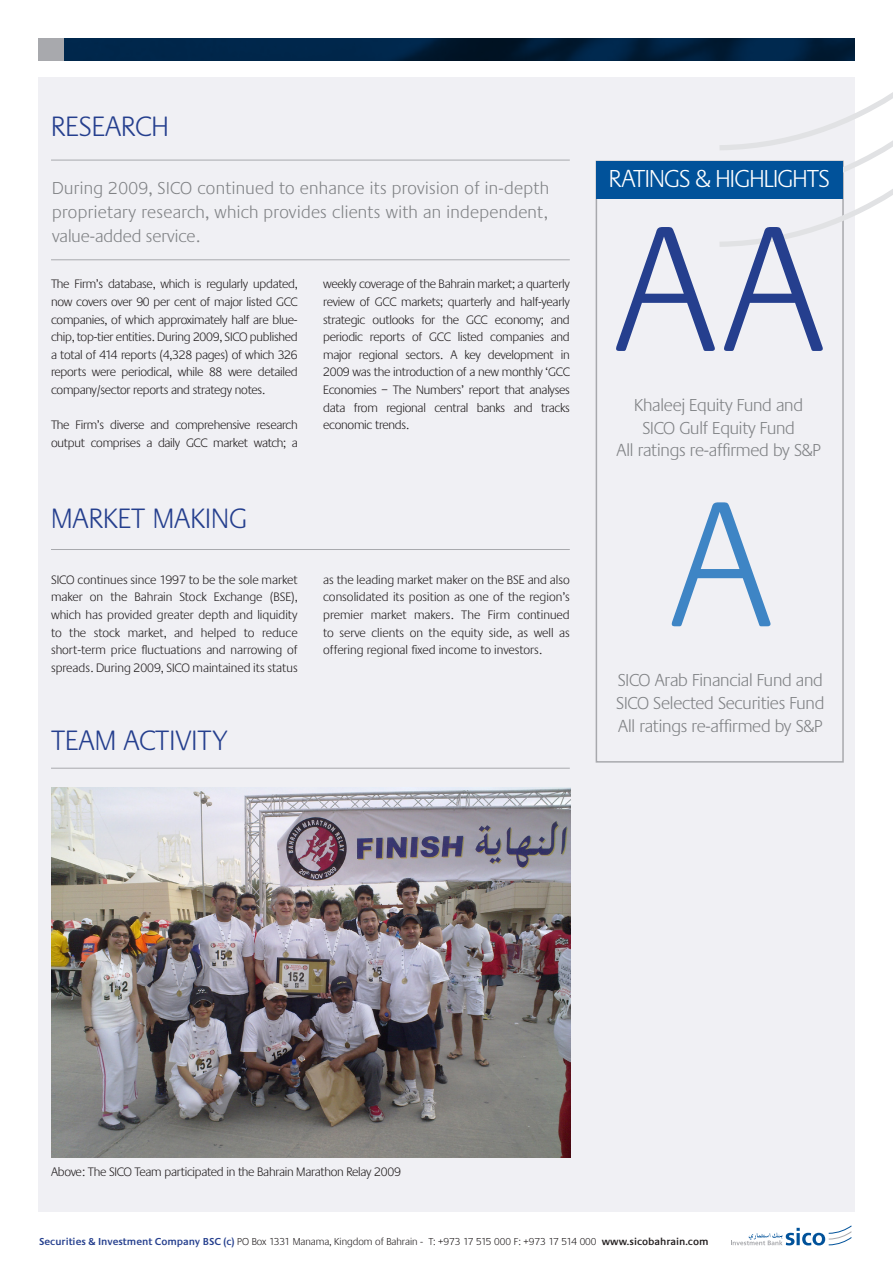
<style>
.page{position:relative;width:893px;height:1263px;background:#fff}
.page>*{position:absolute;margin:0;border:0;box-sizing:border-box;transform-origin:0 0}
.t1{font:300 183.6px "Praxis EF";color:#253f8e}
.t2{font:300 183.6px "Praxis EF";color:#3e85c5}
.t3{font:300 29.1px "Praxis EF";color:#253f8e}
.t4{font:300 25.5px "Praxis EF";letter-spacing:-.03em;color:#fff}
._01__Body_copy{font:300 18px/24px "Praxis EF";letter-spacing:-.01em;color:#808285;text-align:justify}
.t5{font:300 12.75px/17.7px "Praxis EF";letter-spacing:-.02em;color:#231f20;text-align:justify}
.t6{font:300 10.5px "Praxis EF";color:#231f20}
.s1{font-weight:600;color:#253f8e}
.s2{font-weight:600}
</style>
<div class="page">
<div style="left:38px;top:78px;width:817px;height:1134px;background:#f0f0f4"></div>
<div style="left:596px;top:161px;width:248px;height:602px;border:2px solid #a8a9ad"></div>
<svg style="left:714px;top:77px;width:179px;height:173px"></svg>
<svg style="left:64px;top:38px;width:791px;height:23px;background:#002140"></svg>
<div style="left:38px;top:38px;width:26px;height:23px;background:#a8a9ad"></div>
<hr style="left:51px;top:160px;width:519px;height:1px;background:#a8a9ad">
<div style="left:596px;top:161px;width:247px;height:38px;background:#01529a"></div>
<svg style="left:731px;top:1225px;width:121px;height:21px"></svg>
<hr style="left:51px;top:260px;width:519px;height:1px;background:#a8a9ad">
<hr style="left:51px;top:549px;width:519px;height:1px;background:#a8a9ad">
<hr style="left:51px;top:768px;width:519px;height:1px;background:#a8a9ad">
<img style="left:51px;top:788px;width:520px;height:370px">
<p class="t3" style="left:51px;top:111px;width:119px">RESEARCH</p>
<p class="_01__Body_copy" style="left:52px;top:177px;width:498px">During 2009, SICO continued to enhance its provision of in-depth proprietary research, which provides clients with an independent, value-added service.</p>
<p class="t5" style="left:51px;top:276px;width:248px">The Firm’s database, which is regularly updated, now covers over 90 per cent of major listed GCC companies, of which approximately half are blue&shy;chip, top-tier entities. During 2009, SICO published a total of 414 reports (4,328 pages) of which 326 reports were periodical, while 88 were detailed company/sector reports and strategy notes.</p>
<p class="t5" style="left:51px;top:417px;width:248px">The Firm’s diverse and comprehensive research output comprises a daily GCC market watch; a</p>
<p class="t5" style="left:323px;top:276px;width:248px">weekly coverage of the Bahrain market; a quarterly review of GCC markets; quarterly and half-yearly strategic outlooks for the GCC economy; and periodic reports of GCC listed companies and major regional sectors. A key development in 2009 was the introduction of a new monthly ‘GCC Economies – The Numbers’ report that analyses data from regional central banks and tracks economic trends.</p>
<p class="t3" style="left:51px;top:503px;width:198px">MARKET MAKING</p>
<p class="t5" style="left:51px;top:571px;width:248px">SICO continues since 1997 to be the sole market maker on the Bahrain Stock Exchange (BSE), which has provided greater depth and liquidity to the stock market, and helped to reduce short-term price fluctuations and narrowing of spreads. During 2009, SICO maintained its status</p>
<p class="t5" style="left:323px;top:571px;width:248px">as the leading market maker on the BSE and also consolidated its position as one of the region’s premier market makers. The Firm continued to serve clients on the equity side, as well as offering regional fixed income to investors.</p>
<p class="t3" style="left:51px;top:724px;width:178px">TEAM ACTIVITY</p>
<p class="t4" style="left:609px;top:165px;width:222px">RATINGS &amp; HIGHLIGHTS</p>
<p class="t1" style="left:614px;top:194px;width:212px">AA</p>
<p class="_01__Body_copy" style="left:634px;top:394px;width:170px">Khaleej Equity Fund and</p>
<p class="_01__Body_copy" style="left:642px;top:416px;width:154px">SICO Gulf Equity Fund</p>
<p class="_01__Body_copy" style="left:617px;top:439px;width:206px">All ratings re-affirmed by S&amp;P</p>
<p class="t2" style="left:670px;top:469px;width:104px">A</p>
<p class="_01__Body_copy" style="left:618px;top:669px;width:207px">SICO Arab Financial Fund and</p>
<p class="_01__Body_copy" style="left:616px;top:691px;width:210px">SICO Selected Securities Fund</p>
<p class="_01__Body_copy" style="left:618px;top:714px;width:206px">All ratings re-affirmed by S&amp;P</p>
<p class="t5" style="left:51px;top:1163px;width:351px">Above: The SICO Team participated in the Bahrain Marathon Relay 2009</p>
<p class="t6" style="left:39px;top:1236px;width:671px"><span class="s1">Securities &amp; Investment Company BSC (c)</span> PO Box 1331 Manama, Kingdom of Bahrain - T: +973 17 515 000 F: +973 17 514 000 <span class="s2">www.sicobahrain.com</span></p>
</div>
